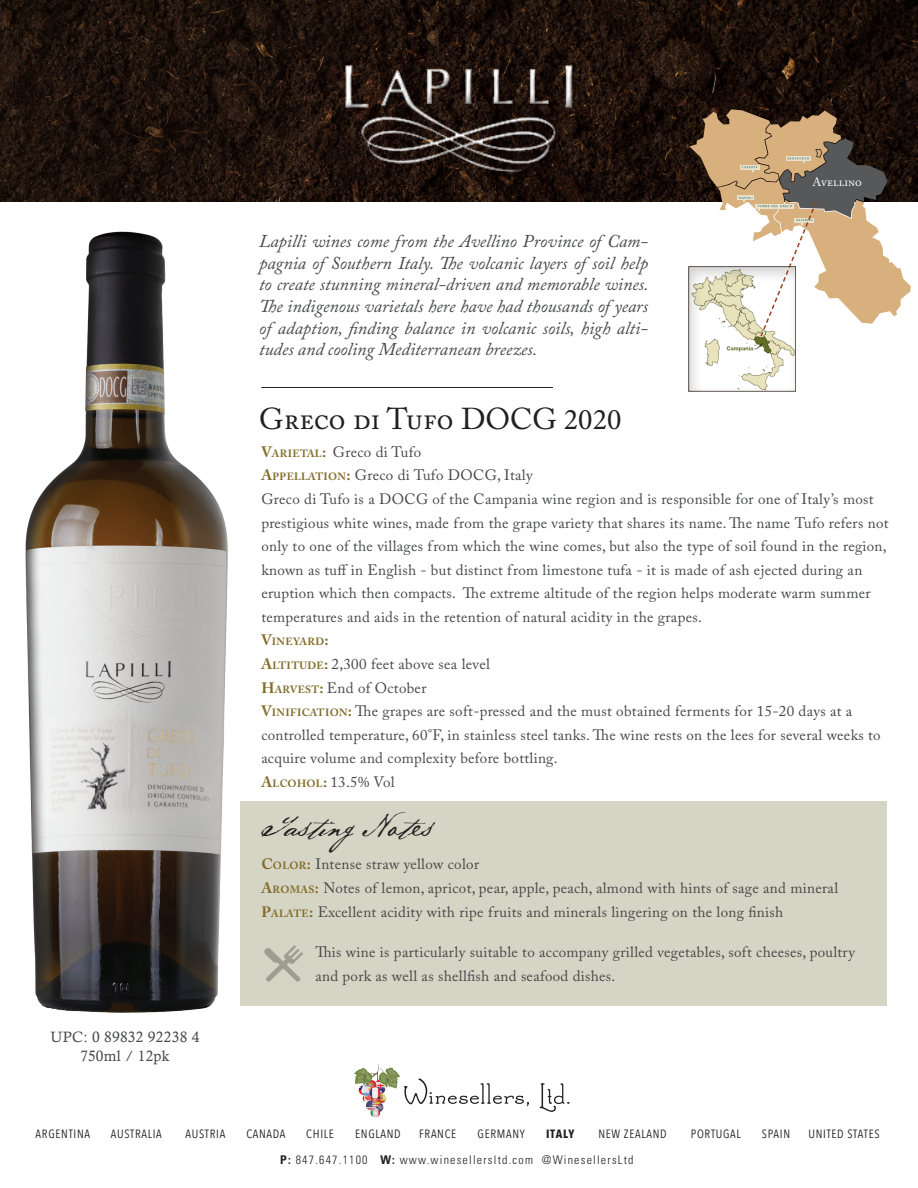
<style>
.page{position:relative;width:918px;height:1188px;background:#fff}
.page>*{position:absolute;margin:0;border:0;box-sizing:border-box;transform-origin:0 0}
.t1{font:34.5px "Baker Script";letter-spacing:-.05em;color:#231f20}
.t2{font:30px "Adobe Caslon Pro";color:#231f20}
.t3{font:italic 18px/21.6px "Adobe Caslon Pro";color:#464748;text-align:justify}
.t4{font:15px/23.5px "Adobe Caslon Pro";letter-spacing:.02em;color:#464748}
.t5{font:15px/19.5px "Calisto";letter-spacing:.02em;color:#464748;text-align:center}
.t6{font:12px "Avenir Next Condensed";letter-spacing:.06em;color:#231f20}
.t7{font:300 condensed 12px "Univers LT Std";letter-spacing:.1em;color:#231f20}
.t8{font:12px "Adobe Caslon Pro";color:#fff}
.t9{font:700 12px "Avenir Next Condensed";letter-spacing:.05em;color:#231f20}
.t10{font:700 10.5px "Adobe Caslon Pro";letter-spacing:.03em;color:#836d2b}
.s1{font-family:"Minion Pro"}
.s2{font-weight:700;color:#836d2b}
.s3{font-weight:700;font-size:10.5px;color:#836d2b}
.s4{font-size:15px}
.s5{font-weight:700}
</style>
<div class="page">
<div style="left:240px;top:801px;width:647px;height:204px;background:#d5d5c5"></div>
<img style="left:0;top:0;width:918px;height:202px">
<img style="left:331px;top:35px;width:259px;height:167px">
<div style="left:334px;top:54px;width:247px;height:108px;background:#fff;opacity:.75"></div>
<div style="left:336px;top:58px;width:248px;height:126px;background:#231f20;opacity:.75"></div>
<img style="left:354px;top:1064px;width:47px;height:54px">
<svg style="left:404px;top:1078px;width:125px;height:28px"></svg>
<svg style="left:540px;top:1083px;width:30px;height:29px"></svg>
<hr style="left:261px;top:387px;width:292px;height:1px;background:#231f20">
<div style="left:688px;top:266px;width:110px;height:127px;background:#231f20;opacity:.22"></div>
<svg style="left:689px;top:109px;width:222px;height:229px"></svg>
<div style="left:12px;top:165px;width:231px;height:917px;background:#231f20;opacity:.75"></div>
<img style="left:264px;top:945px;width:39px;height:37px">
<p class="t3" style="left:259px;top:230px;width:391px">Lapilli wines come from the Avellino Province of Cam&shy;pagnia of Southern Italy. The volcanic layers of soil help to create stunning mineral-driven and memorable wines.<br>The indigenous varietals here have had thousands of years of adaption, finding balance in volcanic soils, high alti&shy;tudes and cooling Mediterranean breezes.</p>
<p class="t8" style="left:813px;top:175px;width:51px">Avellino</p>
<p class="t5" style="left:50px;top:1027px;width:151px">UPC: 0 89832 92238 4<br>750ml / 12pk</p>
<p class="t2" style="left:259px;top:401px;width:364px">Greco di Tufo DOCG <span class="s1">2020</span></p>
<p class="t4" style="left:261px;top:440px;width:629px"><span class="s2">V</span><span class="s3">ARIETAL</span><span class="s2">:</span> Greco di Tufo<br><span class="s2">A</span><span class="s3">PPELLATION</span><span class="s2">:</span> Greco di Tufo DOCG, Italy<br>Greco di Tufo is a DOCG of the Campania wine region and is responsible for one of Italy’s most prestigious white wines, made from the grape variety that shares its name. The name Tufo refers not only to one of the villages from which the wine comes, but also the type of soil found in the region, known as tuff in English - but distinct from limestone tufa - it is made of ash ejected during an eruption which then compacts. The extreme altitude of the region helps moderate warm summer temperatures and aids in the retention of natural acidity in the grapes.</p>
<p class="t10" style="left:261px;top:636px;width:69px"><span class="s4">V</span>INEYARD<span class="s4">:</span></p>
<p class="t4" style="left:261px;top:652px;width:621px"><span class="s2">A</span><span class="s3">LTITUDE</span><span class="s2">:</span> 2,300 feet above sea level<br><span class="s2">H</span><span class="s3">ARVEST</span><span class="s2">:</span> End of October<br><span class="s2">V</span><span class="s3">INIFICATION</span><span class="s2">:</span> The grapes are soft-pressed and the must obtained ferments for 15-20 days at a controlled temperature, 60°F, in stainless steel tanks. The wine rests on the lees for several weeks to acquire volume and complexity before bottling.<br><span class="s2">A</span><span class="s3">LCOHOL</span><span class="s2">:</span> 13.5% Vol</p>
<p class="t1" style="left:261px;top:804px;width:171px">TastingNotes</p>
<p class="t4" style="left:261px;top:852px;width:219px"><span class="s2">C</span><span class="s3">OLOR</span><span class="s2">:</span> Intense straw yellow color</p>
<p class="t4" style="left:261px;top:876px;width:578px"><span class="s2">A</span><span class="s3">ROMAS</span><span class="s2">:</span> Notes of lemon, apricot, pear, apple, peach, almond with hints of sage and mineral</p>
<p class="t4" style="left:261px;top:900px;width:523px"><span class="s2">P</span><span class="s3">ALATE</span><span class="s2">:</span> Excellent acidity with ripe fruits and minerals lingering on the long finish</p>
<p class="t4" style="left:315px;top:941px;width:541px">This wine is particularly suitable to accompany grilled vegetables, soft cheeses, poultry</p>
<p class="t4" style="left:315px;top:965px;width:302px">and pork as well as shellfish and seafood dishes.</p>
<p class="t6" style="left:36px;top:1123px;width:56px">ARGENTINA</p>
<p class="t6" style="left:111px;top:1123px;width:52px">AUSTRALIA</p>
<p class="t6" style="left:186px;top:1123px;width:41px">AUSTRIA</p>
<p class="t6" style="left:246px;top:1123px;width:40px">CANADA</p>
<p class="t6" style="left:306px;top:1123px;width:29px">CHILE</p>
<p class="t6" style="left:355px;top:1123px;width:47px">ENGLAND</p>
<p class="t6" style="left:419px;top:1123px;width:39px">FRANCE</p>
<p class="t6" style="left:478px;top:1123px;width:49px">GERMANY</p>
<p class="t9" style="left:546px;top:1126px;width:30px">ITALY</p>
<p class="t6" style="left:598px;top:1123px;width:70px">NEW ZEALAND</p>
<p class="t6" style="left:691px;top:1123px;width:52px">PORTUGAL</p>
<p class="t6" style="left:762px;top:1123px;width:30px">SPAIN</p>
<p class="t6" style="left:808px;top:1123px;width:73px">UNITED STATES</p>
<p class="t7" style="left:280px;top:1152px;width:355px"><span class="s5">P:</span> 847.647.1100 <span class="s5">W:</span> www.winesellersltd.com @WinesellersLtd</p>
</div>
